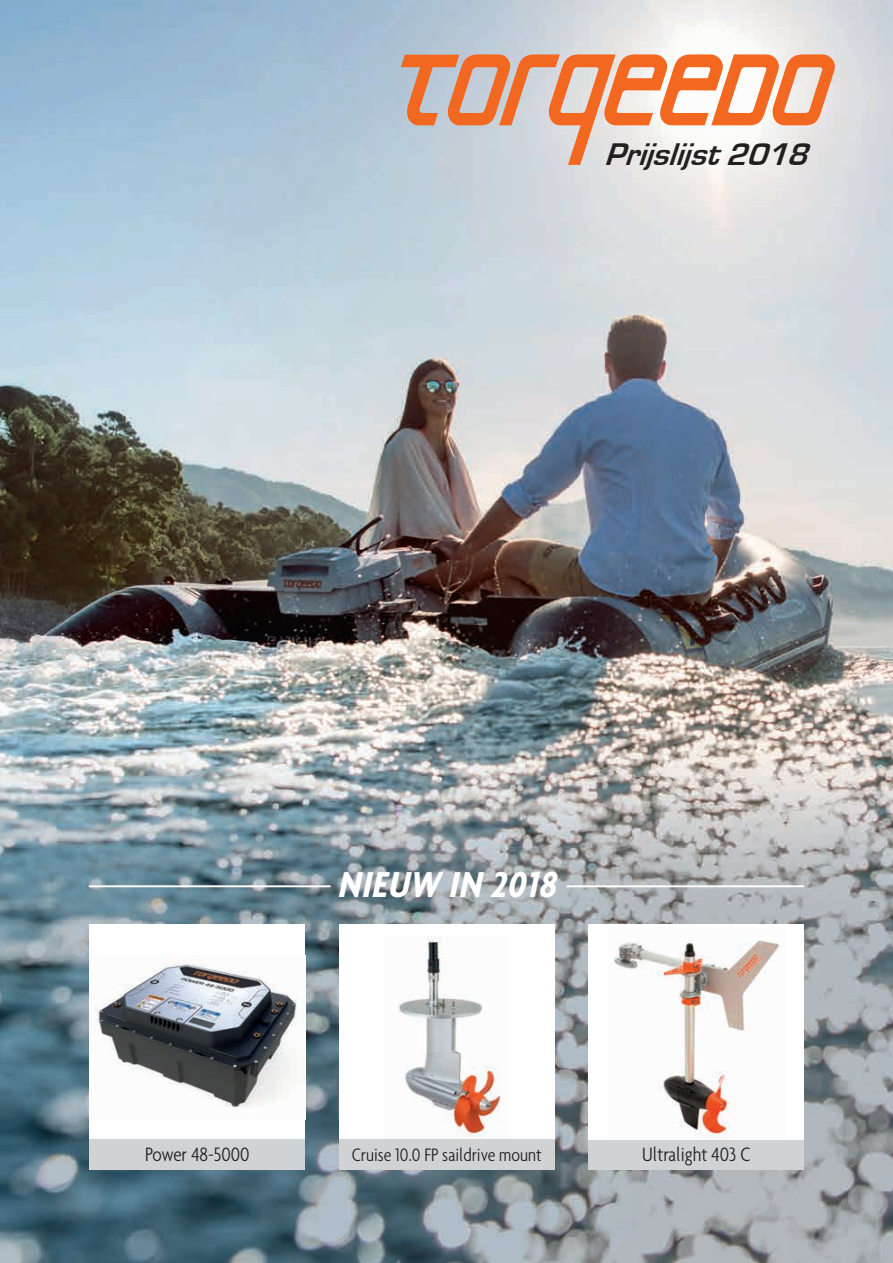
<style>
.page{position:relative;width:893px;height:1263px;background:#fff}
.page>*{position:absolute;margin:0;border:0;box-sizing:border-box;transform-origin:0 0}
.t1{font:italic 700 condensed 39px "Agenda";color:#fff}
.t2{font:italic 700 32.25px "Eurostile";color:#231f20}
.t3{font:300 condensed 21px "Agenda";color:#231f20}
.t4{font:300 condensed 19.5px "Agenda";color:#231f20}
</style>
<div class="page">
<img style="left:1px;top:0;width:892px;height:1263px">
<svg style="left:401px;top:54px;width:492px;height:111px"></svg>
<div style="left:339px;top:924px;width:215px;height:215px;background:#fff"></div>
<img style="left:398px;top:936px;width:103px;height:202px">
<div style="left:90px;top:924px;width:215px;height:215px;background:#fff"></div>
<img style="left:95px;top:962px;width:209px;height:146px">
<div style="left:90px;top:1139px;width:215px;height:31px;background:#d1d2d4"></div>
<div style="left:339px;top:1139px;width:215px;height:31px;background:#d1d2d4"></div>
<div style="left:588px;top:1139px;width:216px;height:31px;background:#d1d2d4"></div>
<div style="left:588px;top:924px;width:216px;height:215px;background:#fff"></div>
<img style="left:614px;top:940px;width:167px;height:199px">
<hr style="left:89px;top:885px;width:242px;height:2px;background:#fff">
<hr style="left:567px;top:885px;width:237px;height:2px;background:#fff">
<h2 class="t2" style="left:604px;top:137px;width:216px">Prijslijst2018</h2>
<h1 class="t1" style="left:337px;top:861px;width:229px">NIEUW IN 2018</h1>
<p class="t3" style="left:145px;top:1142px;width:106px">Power 48-5000</p>
<p class="t4" style="left:352px;top:1143px;width:191px">Cruise 10.0 FP saildrive mount</p>
<p class="t3" style="left:642px;top:1142px;width:109px">Ultralight 403 C</p>
</div>
